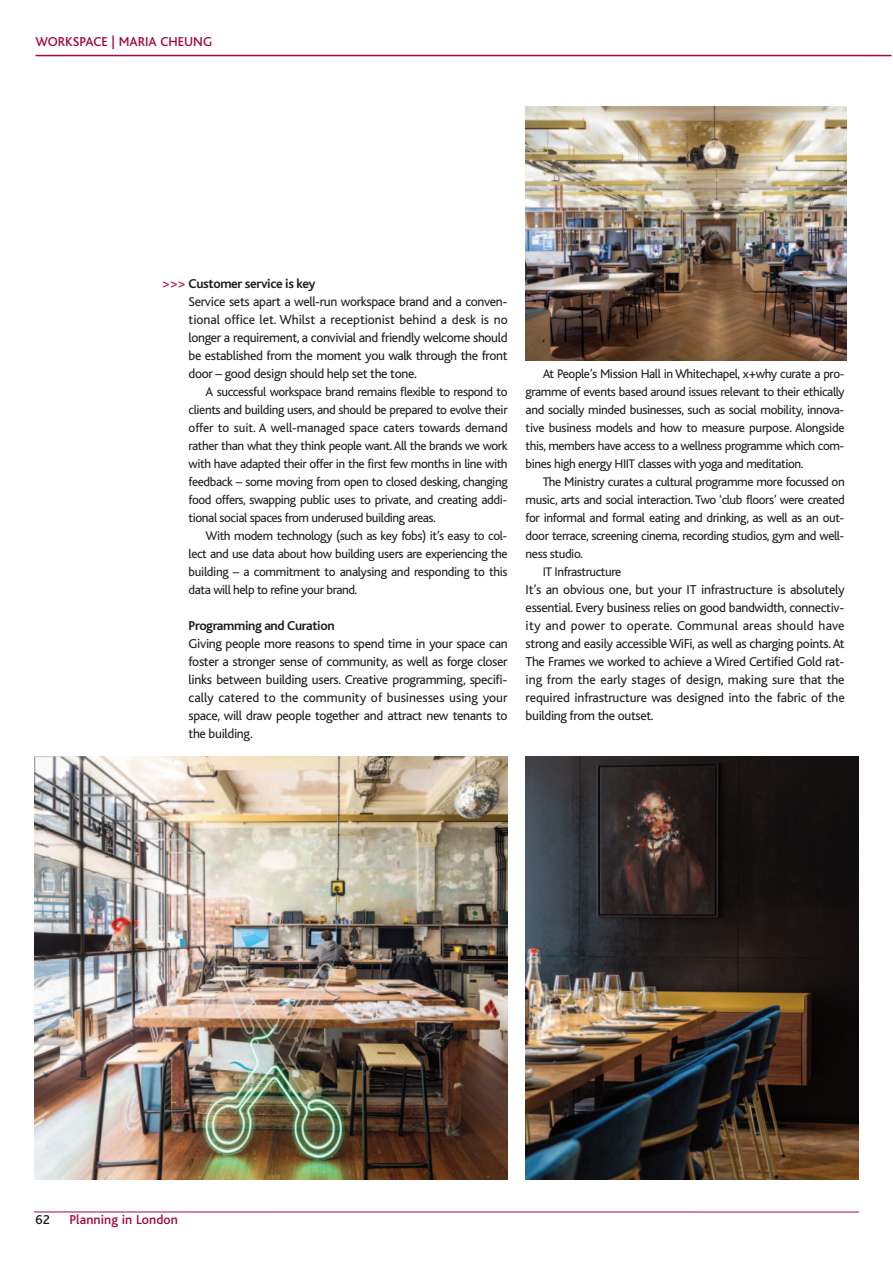
<style>
.page{position:relative;width:893px;height:1263px;background:#fff}
.page>*{position:absolute;margin:0;border:0;box-sizing:border-box;transform-origin:0 0}
.t1{font:13.5px/18px "Bliss";letter-spacing:-.025em;color:#231f20;text-align:justify}
.t2{font:700 13.5px "Bliss";letter-spacing:-.025em;color:#231f20}
.t3{font:500 13.5px "Bliss";color:#a20a3a}
.t4{font:500 13.5px "Bliss";color:#231f20}
.t5{font:13.05px/18px "Bliss";letter-spacing:-.03em;color:#231f20;text-align:justify}
.s1{font-weight:400;color:#a20a3a}
</style>
<div class="page">
<img style="left:526px;top:106px;width:320px;height:254px">
<hr style="left:34px;top:1212px;width:825px;height:1px;background:#a20a3a">
<hr style="left:36px;top:55px;width:855px;height:1px;background:#a20a3a">
<img style="left:34px;top:756px;width:474px;height:423px">
<img style="left:526px;top:756px;width:333px;height:423px">
<p class="t3" style="left:36px;top:37px;width:178px">WORKSPACE | MARIA CHEUNG</p>
<p class="t2" style="left:162px;top:278px;width:155px"><span class="s1">&gt;&gt;&gt;</span> Customer service is key</p>
<p class="t1" style="left:189px;top:294px;width:321px">Service sets apart a well-run workspace brand and a conven&shy;tional office let. Whilst a receptionist behind a desk is no longer a requirement, a convivial and friendly welcome should be established from the moment you walk through the front door – good design should help set the tone.</p>
<p class="t5" style="left:189px;top:384px;width:321px;text-indent:17px">A successful workspace brand remains flexible to respond to clients and building users, and should be prepared to evolve their offer to suit. A well-managed space caters towards demand rather than what they think people want. All the brands we work with have adapted their offer in the first few months in line with feedback – some moving from open to closed desking, changing food offers, swapping public uses to private, and creating addi&shy;tional social spaces from underused building areas.</p>
<p class="t5" style="left:189px;top:528px;width:321px;text-indent:17px">With modern technology (such as key fobs) it’s easy to col&shy;lect and use data about how building users are experiencing the building – a commitment to analysing and responding to this data will help to refine your brand.</p>
<p class="t2" style="left:189px;top:620px;width:148px">Programming and Curation</p>
<p class="t1" style="left:189px;top:636px;width:321px">Giving people more reasons to spend time in your space can foster a stronger sense of community, as well as forge closer links between building users. Creative programming, specifi&shy;cally catered to the community of businesses using your space, will draw people together and attract new tenants to the building.</p>
<p class="t5" style="left:526px;top:366px;width:321px;text-indent:17px">At People’s Mission Hall in Whitechapel, x+why curate a pro&shy;gramme of events based around issues relevant to their ethically and socially minded businesses, such as social mobility, innova&shy;tive business models and how to measure purpose. Alongside this, members have access to a wellness programme which com&shy;bines high energy HIIT classes with yoga and meditation.</p>
<p class="t5" style="left:526px;top:474px;width:321px;text-indent:17px">The Ministry curates a cultural programme more focussed on music, arts and social interaction. Two ‘club floors’ were created for informal and formal eating and drinking, as well as an out&shy;door terrace, screening cinema, recording studios, gym and well&shy;ness studio.</p>
<p class="t5" style="left:543px;top:564px;width:80px">IT Infrastructure</p>
<p class="t1" style="left:526px;top:582px;width:321px">It’s an obvious one, but your IT infrastructure is absolutely essential. Every business relies on good bandwidth, connectiv&shy;ity and power to operate. Communal areas should have strong and easily accessible WiFi, as well as charging points. At The Frames we worked to achieve a Wired Certified Gold rat&shy;ing from the early stages of design, making sure that the required infrastructure was designed into the fabric of the building from the outset.</p>
<p class="t4" style="left:36px;top:1215px;width:16px">62</p>
<p class="t3" style="left:70px;top:1215px;width:110px">Planning in London</p>
</div>
